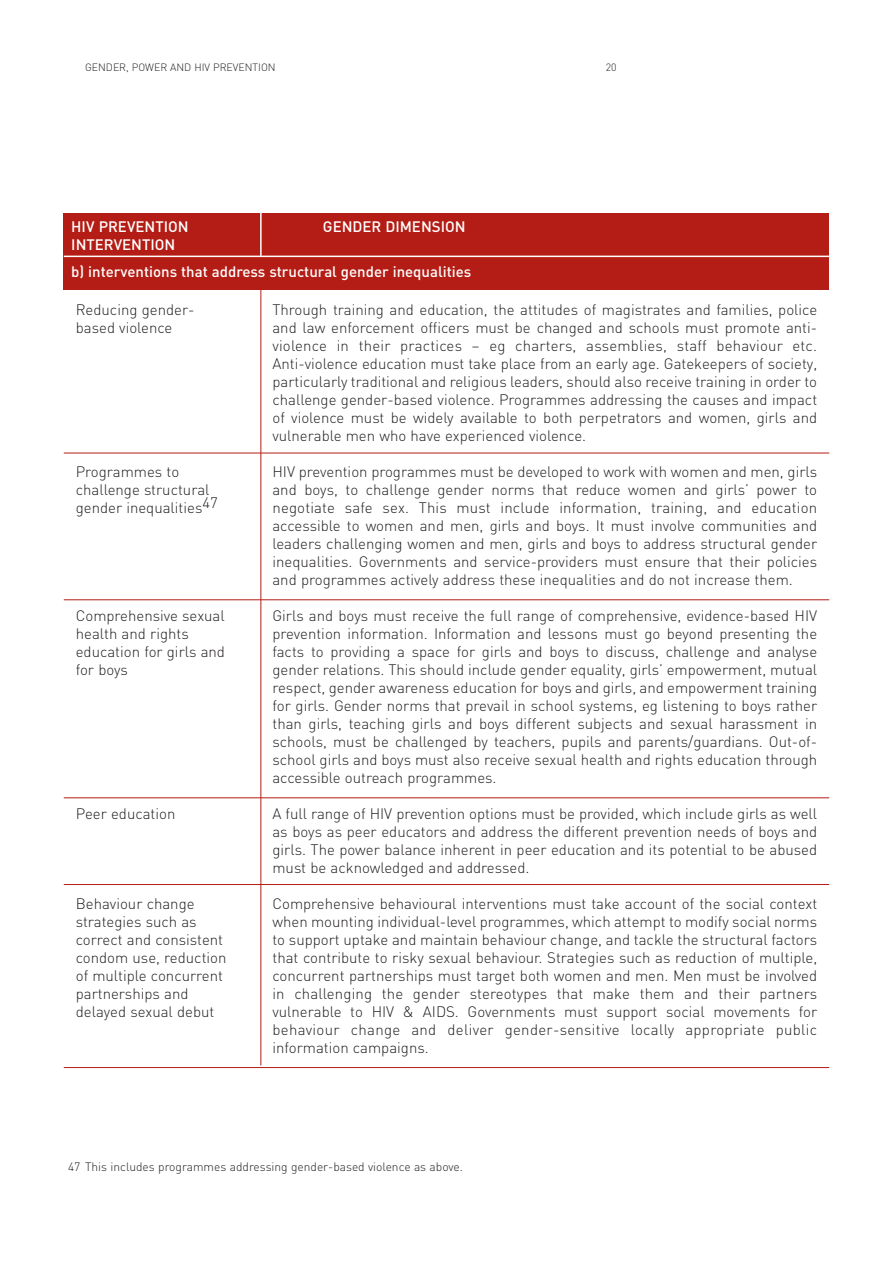
<style>
.page{position:relative;width:893px;height:1263px;background:#fff}
.page>*{position:absolute;margin:0;border:0;box-sizing:border-box;transform-origin:0 0}
.t1{font:300 15px/18px "DIN";color:#231f20;text-align:justify}
.t2{font:500 15px/27px "DIN";color:#fff}
.t3{font:300 12px "DIN";color:#231f20}
.t4{font:300 10.5px "DIN";color:#231f20}
</style>
<div class="page">
<div style="left:64px;top:213px;width:765px;height:77px;background:#b41d15"></div>
<hr style="left:64px;top:256px;width:765px;height:1px;background:#fff">
<hr style="left:260px;top:213px;width:2px;height:43px;background:#fff">
<hr style="left:260px;top:288px;width:1px;height:777px;background:#b41d15">
<hr style="left:64px;top:453px;width:765px;height:1px;background:#b41d15">
<hr style="left:64px;top:599px;width:765px;height:1px;background:#b41d15">
<hr style="left:64px;top:797px;width:765px;height:1px;background:#b41d15">
<hr style="left:64px;top:884px;width:765px;height:1px;background:#b41d15">
<hr style="left:64px;top:1067px;width:765px;height:1px;background:#b41d15">
<p class="t4" style="left:85px;top:64px;width:192px">GENDER, POWER AND HIV PREVENTION</p>
<p class="t4" style="left:606px;top:64px;width:12px">20</p>
<p class="t2" style="left:71px;top:215px;width:119px">HIV PREVENTION</p>
<p class="t2" style="left:323px;top:215px;width:144px">GENDER DIMENSION</p>
<p class="t2" style="left:71px;top:233px;width:402px">INTERVENTION<br>b) interventions that address structural gender inequalities</p>
<p class="t1" style="left:76px;top:302px;width:120px">Reducing gender&shy;based violence</p>
<p class="t1" style="left:272px;top:302px;width:546px">Through training and education, the attitudes of magistrates and families, police and law enforcement officers must be changed and schools must promote anti&shy;violence in their practices – eg charters, assemblies, staff behaviour etc.<br>Anti-violence education must take place from an early age. Gatekeepers of society, particularly traditional and religious leaders, should also receive training in order to challenge gender-based violence. Programmes addressing the causes and impact of violence must be widely available to both perpetrators and women, girls and vulnerable men who have experienced violence.</p>
<p class="t1" style="left:272px;top:464px;width:546px">HIV prevention programmes must be developed to work with women and men, girls and boys, to challenge gender norms that reduce women and girls’ power to negotiate safe sex. This must include information, training, and education accessible to women and men, girls and boys. It must involve communities and leaders challenging women and men, girls and boys to address structural gender inequalities. Governments and service-providers must ensure that their policies and programmes actively address these inequalities and do not increase them.</p>
<p class="t1" style="left:272px;top:608px;width:546px">Girls and boys must receive the full range of comprehensive, evidence-based HIV prevention information. Information and lessons must go beyond presenting the facts to providing a space for girls and boys to discuss, challenge and analyse gender relations. This should include gender equality, girls’ empowerment, mutual respect, gender awareness education for boys and girls, and empowerment training for girls. Gender norms that prevail in school systems, eg listening to boys rather than girls, teaching girls and boys different subjects and sexual harassment in schools, must be challenged by teachers, pupils and parents/guardians. Out-of&shy;school girls and boys must also receive sexual health and rights education through accessible outreach programmes.</p>
<p class="t1" style="left:272px;top:806px;width:546px">A full range of HIV prevention options must be provided, which include girls as well as boys as peer educators and address the different prevention needs of boys and girls. The power balance inherent in peer education and its potential to be abused must be acknowledged and addressed.</p>
<p class="t1" style="left:272px;top:896px;width:546px">Comprehensive behavioural interventions must take account of the social context when mounting individual-level programmes, which attempt to modify social norms to support uptake and maintain behaviour change, and tackle the structural factors that contribute to risky sexual behaviour. Strategies such as reduction of multiple, concurrent partnerships must target both women and men. Men must be involved in challenging the gender stereotypes that make them and their partners vulnerable to HIV &amp; AIDS. Governments must support social movements for behaviour change and deliver gender-sensitive locally appropriate public information campaigns.</p>
<p class="t1" style="left:76px;top:464px;width:144px;text-align:left">Programmes to challenge structural gender inequalities47</p>
<p class="t1" style="left:76px;top:608px;width:151px;text-align:left">Comprehensive sexual health and rights education for girls and for boys</p>
<p class="t1" style="left:76px;top:806px;width:101px">Peer education</p>
<p class="t1" style="left:76px;top:896px;width:152px;text-align:left">Behaviour change strategies such as correct and consistent condom use, reduction of multiple concurrent partnerships and delayed sexual debut</p>
<p class="t3" style="left:68px;top:1162px;width:396px">47 This includes programmes addressing gender-based violence as above.</p>
</div>
